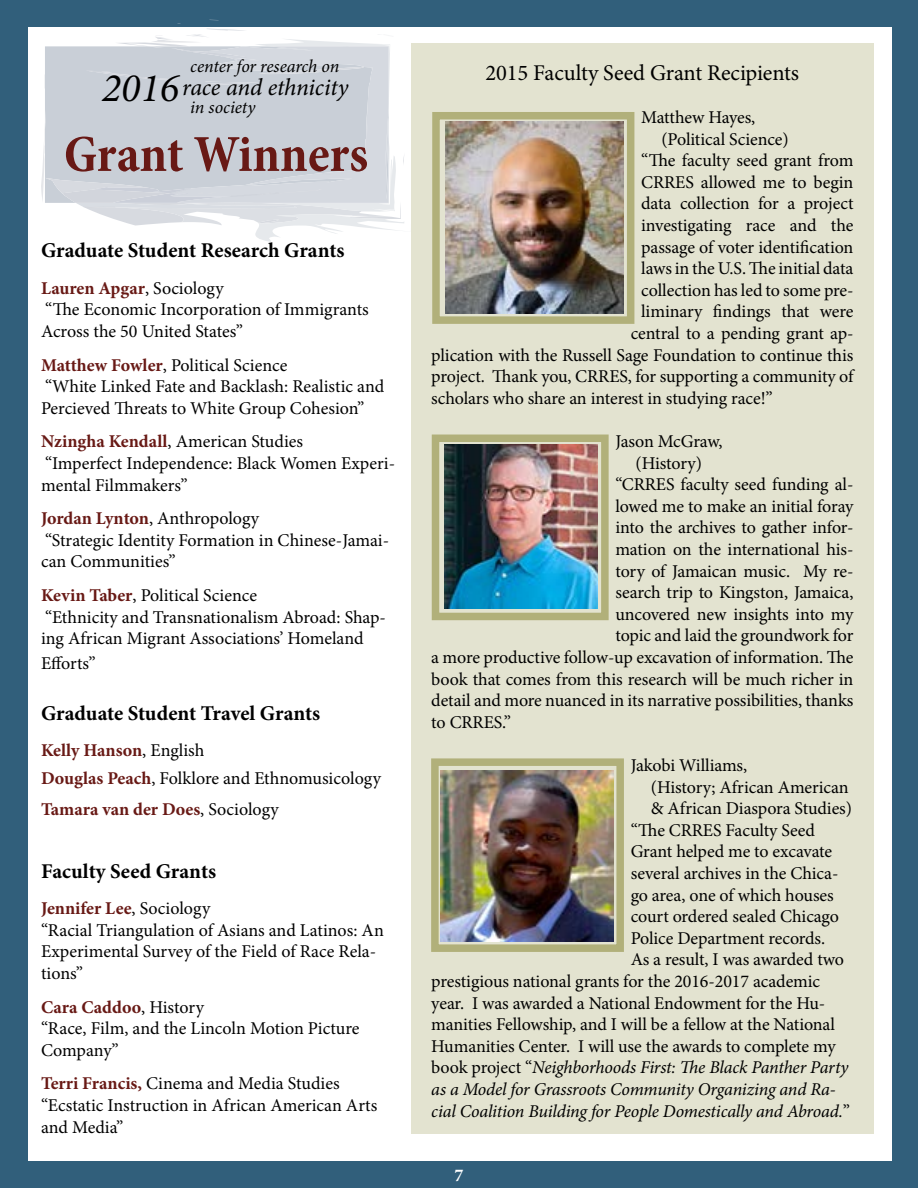
<style>
.page{position:relative;width:918px;height:1188px;background:#315f7b}
.page>*{position:absolute;margin:0;border:0;box-sizing:border-box;transform-origin:0 0}
.t1{font:700 condensed 52.5px "Minion Pro";color:#681915}
.t2{font:italic 40.5px "Minion Pro";color:#000}
.t3{font:italic 24px "Minion Pro";letter-spacing:-.005em;color:#000}
.t4{font:22.5px "Minion Pro";letter-spacing:-.005em;color:#000}
.t5{font:700 21px "Minion Pro";letter-spacing:-.005em;color:#000}
.t6{font:18px/21.6px "Minion Pro";letter-spacing:-.005em;color:#000}
.t7{font:italic 18px "Minion Pro";letter-spacing:-.015em;color:#000}
.t8{font:700 18px "Minion Pro";color:#681915}
.t9{font:700 18px "Minion Pro";color:#fff}
.s1{font-weight:700;color:#681915}
.s2{font-weight:400;color:#000}
.s3{font-style:normal}
</style>
<div class="page">
<div style="left:28px;top:27px;width:864px;height:1134px;background:#fff"></div>
<div style="left:411px;top:43px;width:463px;height:1091px;background:#e3e3d0"></div>
<div style="left:432px;top:112px;width:202px;height:212px;border:8px solid #b1b07a"></div>
<img style="left:446px;top:122px;width:178px;height:191px">
<div style="left:432px;top:435px;width:177px;height:185px;border:8px solid #b1b07a"></div>
<img style="left:444px;top:444px;width:154px;height:165px">
<svg style="left:41px;top:19px;width:363px;height:223px"></svg>
<img style="left:441px;top:770px;width:173px;height:171px">
<div style="left:431px;top:758px;width:193px;height:194px;border:8px solid #b1b07a"></div>
<p class="t7" style="left:190px;top:54px;width:151px">center for research on</p>
<h3 class="t3" style="left:182px;top:71px;width:168px">race and ethnicity</h3>
<p class="t7" style="left:190px;top:95px;width:67px">in society</p>
<h2 class="t2" style="left:102px;top:61px;width:79px">2016</h2>
<h1 class="t1" style="left:64px;top:118px;width:306px">Grant Winners</h1>
<p class="t5" style="left:41px;top:236px;width:305px">Graduate Student Research Grants</p>
<p class="t6" style="left:41px;top:277px;width:329px"><span class="s1">Lauren Apgar</span>, Sociology<br>“The Economic Incorporation of Immigrants<br>Across the 50 United States”</p>
<p class="t6" style="left:41px;top:354px;width:345px"><span class="s1">Matthew Fowler</span>, Political Science<br>“White Linked Fate and Backlash: Realistic and<br>Percieved Threats to White Group Cohesion”</p>
<p class="t6" style="left:41px;top:431px;width:356px"><span class="s1">Nzingha Kendall</span>, American Studies<br>“Imperfect Independence: Black Women Experi&shy;mental Filmmakers”</p>
<p class="t6" style="left:41px;top:508px;width:350px"><span class="s1">Jordan Lynton</span>, Anthropology<br>“Strategic Identity Formation in Chinese-Jamai&shy;can Communities”</p>
<p class="t6" style="left:41px;top:585px;width:347px"><span class="s1">Kevin Taber</span>, Political Science<br>“Ethnicity and Transnationalism Abroad: Shap&shy;ing African Migrant Associations’ Homeland</p>
<p class="t6" style="left:41px;top:653px;width:56px">Efforts”</p>
<p class="t5" style="left:41px;top:698px;width:281px">Graduate Student Travel Grants</p>
<p class="t6" style="left:41px;top:737px;width:341px;line-height:27.6px"><span class="s1">Kelly Hanson</span>, English<br><span class="s1">Douglas Peach</span>, Folklore and Ethnomusicology</p>
<p class="t8" style="left:41px;top:797px;width:239px">Tamara van der Does<span class="s2">, Sociology</span></p>
<p class="t5" style="left:41px;top:856px;width:177px">Faculty Seed Grants</p>
<p class="t6" style="left:41px;top:898px;width:344px"><span class="s1">Jennifer Lee</span>, Sociology<br>“Racial Triangulation of Asians and Latinos: An<br>Experimental Survey of the Field of Race Rela&shy;tions”</p>
<p class="t6" style="left:41px;top:996px;width:320px"><span class="s1">Cara Caddoo</span>, History<br>“Race, Film, and the Lincoln Motion Picture<br>Company”</p>
<p class="t6" style="left:41px;top:1073px;width:338px"><span class="s1">Terri Francis,</span> Cinema and Media Studies “Ecstatic Instruction in African American Arts and Media”</p>
<p class="t4" style="left:486px;top:58px;width:315px">2015 Faculty Seed Grant Recipients</p>
<p class="t6" style="left:641px;top:107px;width:116px">Matthew Hayes,</p>
<p class="t6" style="left:661px;top:128px;width:129px">(Political Science)</p>
<p class="t6" style="left:641px;top:150px;width:214px">“The faculty seed grant from</p>
<p class="t6" style="left:641px;top:171px;width:214px">CRRES allowed me to begin</p>
<p class="t6" style="left:641px;top:193px;width:214px">data collection for a project</p>
<p class="t6" style="left:641px;top:215px;width:214px">investigating race and the</p>
<p class="t6" style="left:641px;top:236px;width:214px">passage of voter identification</p>
<p class="t6" style="left:641px;top:258px;width:214px">laws in the U.S. The initial data</p>
<p class="t6" style="left:641px;top:279px;width:214px">collection has led to some pre-</p>
<p class="t6" style="left:641px;top:301px;width:214px">liminary findings that were</p>
<p class="t6" style="left:631px;top:323px;width:224px">central to a pending grant ap-</p>
<p class="t6" style="left:431px;top:344px;width:424px">plication with the Russell Sage Foundation to continue this</p>
<p class="t6" style="left:431px;top:366px;width:424px">project. Thank you, CRRES, for supporting a community of</p>
<p class="t6" style="left:431px;top:387px;width:343px">scholars who share an interest in studying race!”</p>
<p class="t6" style="left:615px;top:431px;width:109px">Jason McGraw,</p>
<p class="t6" style="left:636px;top:452px;width:68px">(History)</p>
<p class="t6" style="left:615px;top:474px;width:240px">“CRRES faculty seed funding al-</p>
<p class="t6" style="left:615px;top:495px;width:240px">lowed me to make an initial foray</p>
<p class="t6" style="left:615px;top:517px;width:240px">into the archives to gather infor-</p>
<p class="t6" style="left:615px;top:539px;width:240px">mation on the international his-</p>
<p class="t6" style="left:615px;top:560px;width:240px">tory of Jamaican music. My re-</p>
<p class="t6" style="left:615px;top:582px;width:240px">search trip to Kingston, Jamaica,</p>
<p class="t6" style="left:615px;top:603px;width:240px">uncovered new insights into my</p>
<p class="t6" style="left:615px;top:625px;width:240px">topic and laid the groundwork for</p>
<p class="t6" style="left:431px;top:647px;width:424px">a more productive follow-up excavation of information. The</p>
<p class="t6" style="left:431px;top:668px;width:424px">book that comes from this research will be much richer in</p>
<p class="t6" style="left:431px;top:690px;width:424px">detail and more nuanced in its narrative possibilities, thanks</p>
<p class="t6" style="left:431px;top:711px;width:81px">to CRRES.”</p>
<p class="t6" style="left:631px;top:755px;width:118px">Jakobi Williams,</p>
<p class="t6" style="left:651px;top:776px;width:199px">(History; African American</p>
<p class="t6" style="left:651px;top:798px;width:203px">&amp; African Diaspora Studies)</p>
<p class="t6" style="left:631px;top:819px;width:186px">“The CRRES Faculty Seed</p>
<p class="t6" style="left:631px;top:841px;width:203px">Grant helped me to excavate</p>
<p class="t6" style="left:631px;top:863px;width:209px">several archives in the Chica-</p>
<p class="t6" style="left:631px;top:884px;width:205px">go area, one of which houses</p>
<p class="t6" style="left:631px;top:906px;width:210px">court ordered sealed Chicago</p>
<p class="t6" style="left:631px;top:927px;width:196px">Police Department records.</p>
<p class="t6" style="left:631px;top:949px;width:215px">As a result, I was awarded two</p>
<p class="t6" style="left:431px;top:971px;width:390px">prestigious national grants for the 2016-2017 academic</p>
<p class="t6" style="left:431px;top:992px;width:396px">year. I was awarded a National Endowment for the Hu-</p>
<p class="t6" style="left:431px;top:1014px;width:405px">manities Fellowship, and I will be a fellow at the National</p>
<p class="t6" style="left:431px;top:1035px;width:406px">Humanities Center. I will use the awards to complete my</p>
<p class="t7" style="left:431px;top:1055px;width:419px"><span class="s3">book project “</span>Neighborhoods First: The Black Panther Party</p>
<p class="t7" style="left:431px;top:1077px;width:406px">as a Model for Grassroots Community Organizing and Ra-</p>
<p class="t7" style="left:431px;top:1099px;width:420px">cial Coalition Building for People Domestically and Abroad.<span class="s3">”</span></p>
<p class="t9" style="left:454px;top:1163px;width:10px">7</p>
</div>
